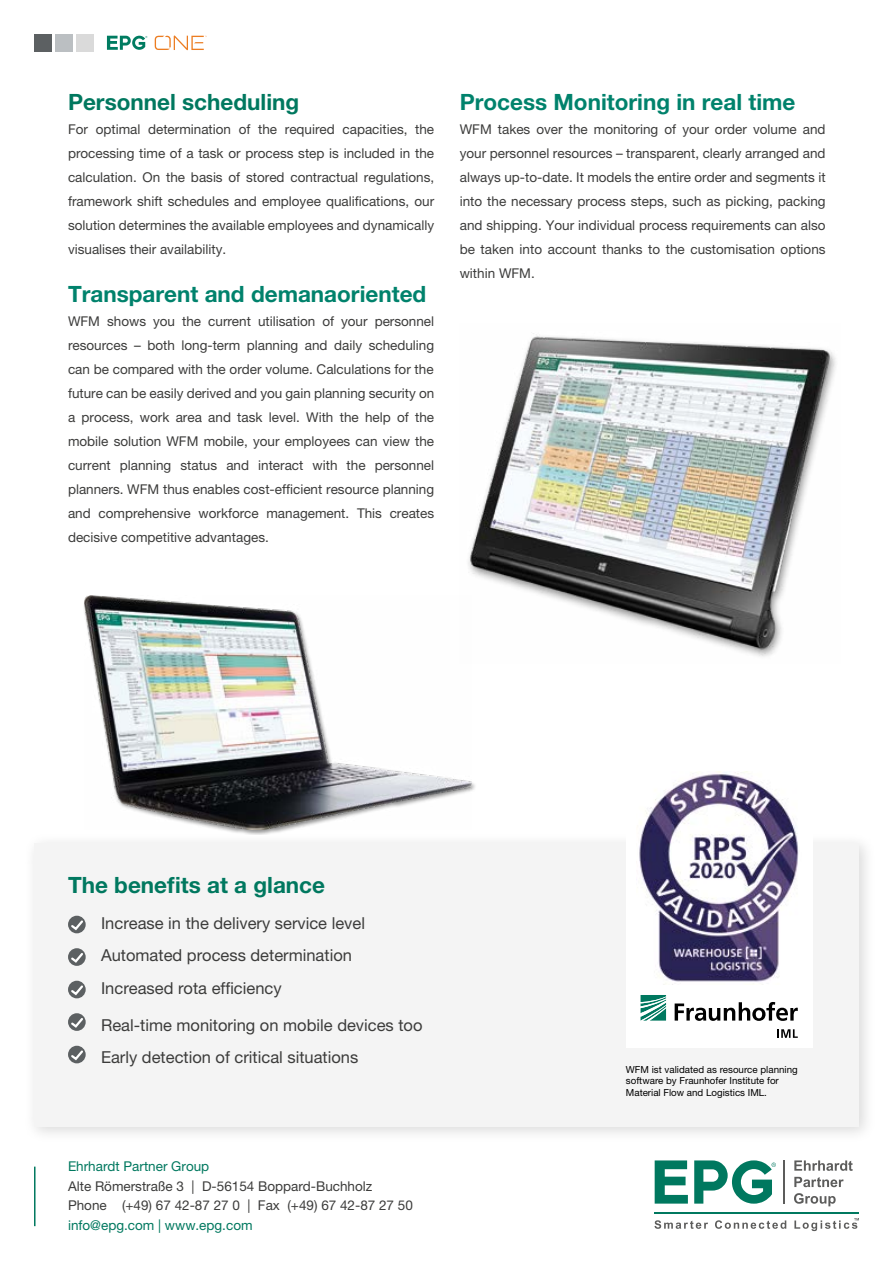
<style>
.page{position:relative;width:893px;height:1263px;background:#fff}
.page>*{position:absolute;margin:0;border:0;box-sizing:border-box;transform-origin:0 0}
.t1{font:700 22.5px "Helvetica Neue LT Pro";color:#00826c}
.t2{font:700 22.5px "Helvetica Neue LT Pro";color:#00785f}
.t3{font:16.5px/32.5px "Helvetica Neue LT Pro";color:#3c3c3b}
.t4{font:13.5px/24px "Helvetica Neue LT Pro";color:#3c3c3b;text-align:justify}
.t5{font:13.5px "Helvetica Neue LT Pro";color:#00785f}
.t6{font:9.75px/11.7px "Helvetica Neue LT Pro";color:#000}
</style>
<div class="page">
<hr style="left:655px;top:1212px;width:204px;height:1px;background:#00785f">
<svg style="left:655px;top:1160px;width:33px;height:43px"></svg>
<svg style="left:794px;top:1160px;width:59px;height:11px"></svg>
<svg style="left:794px;top:1177px;width:50px;height:10px"></svg>
<svg style="left:794px;top:1193px;width:42px;height:13px"></svg>
<svg style="left:654px;top:1220px;width:54px;height:9px"></svg>
<svg style="left:715px;top:1220px;width:71px;height:9px"></svg>
<svg style="left:794px;top:1218px;width:65px;height:13px"></svg>
<svg style="left:694px;top:1160px;width:82px;height:44px"></svg>
<hr style="left:783px;top:1160px;width:2px;height:43px;background:#5c5c5b">
<hr style="left:34px;top:1166px;width:2px;height:60px;background:#00785f">
<div style="left:23px;top:832px;width:853px;height:312px;background:#000;opacity:.15"></div>
<div style="left:34px;top:843px;width:825px;height:284px;background:#f4f4f4"></div>
<div style="left:68px;top:916px;width:18px;height:17px;background:#5c6062;border-radius:50%"></div>
<svg style="left:69px;top:918px;width:16px;height:14px"></svg>
<svg style="left:68px;top:948px;width:18px;height:18px"></svg>
<svg style="left:69px;top:951px;width:16px;height:13px"></svg>
<div style="left:68px;top:981px;width:18px;height:17px;background:#5c6062;border-radius:50%"></div>
<svg style="left:69px;top:983px;width:16px;height:14px"></svg>
<svg style="left:68px;top:1013px;width:18px;height:18px"></svg>
<svg style="left:69px;top:1016px;width:16px;height:13px"></svg>
<div style="left:68px;top:1046px;width:18px;height:17px;background:#5c6062;border-radius:50%"></div>
<svg style="left:69px;top:1048px;width:16px;height:14px"></svg>
<div style="left:83px;top:594px;width:394px;height:241px;background:#000;opacity:.45"></div>
<img style="left:85px;top:596px;width:387px;height:233px">
<img style="left:460px;top:333px;width:376px;height:330px">
<div style="left:626px;top:763px;width:186px;height:285px;background:#fff"></div>
<img style="left:639px;top:772px;width:160px;height:213px">
<svg style="left:641px;top:995px;width:25px;height:25px"></svg>
<svg style="left:675px;top:1002px;width:123px;height:19px"></svg>
<svg style="left:777px;top:1029px;width:21px;height:9px"></svg>
<svg style="left:107px;top:36px;width:40px;height:14px"></svg>
<svg style="left:155px;top:36px;width:52px;height:14px"></svg>
<div style="left:34px;top:34px;width:17px;height:17px;background:#5c6062"></div>
<div style="left:55px;top:34px;width:17px;height:17px;background:#bbbfc2"></div>
<div style="left:76px;top:34px;width:18px;height:17px;background:#dadada"></div>
<h1 class="t2" style="left:68px;top:88px;width:233px">Personnel scheduling</h1>
<p class="t4" style="left:68px;top:117px;width:368px">For optimal determination of the required capacities, the processing time of a task or process step is included in the calculation. On the basis of stored contractual regulations, framework shift schedules and employee qualifications, our solution determines the available employees and dynamically visualises their availability.</p>
<h1 class="t1" style="left:68px;top:280px;width:360px">Transparent and demanaoriented</h1>
<p class="t4" style="left:68px;top:309px;width:368px">WFM shows you the current utilisation of your personnel resources – both long-term planning and daily scheduling can be compared with the order volume. Calculations for the future can be easily derived and you gain planning security on a process, work area and task level. With the help of the mobile solution WFM mobile, your employees can view the current planning status and interact with the personnel planners. WFM thus enables cost-efficient resource planning and comprehensive workforce management. This creates decisive competitive advantages.</p>
<h1 class="t1" style="left:460px;top:88px;width:337px">Process Monitoring in real time</h1>
<p class="t4" style="left:460px;top:117px;width:367px">WFM takes over the monitoring of your order volume and your personnel resources – transparent, clearly arranged and always up-to-date. It models the entire order and segments it into the necessary process steps, such as picking, packing and shipping. Your individual process requirements can also be taken into account thanks to the customisation options within WFM.</p>
<h1 class="t2" style="left:68px;top:871px;width:259px">The benefits at a glance</h1>
<p class="t3" style="left:101px;top:906px;width:265px">Increase in the delivery service level<br>Automated process determination<br>Increased rota efficiency</p>
<p class="t3" style="left:101px;top:1008px;width:323px">Real-time monitoring on mobile devices too<br>Early detection of critical situations</p>
<p class="t5" style="left:68px;top:1158px;width:143px">Ehrhardt Partner Group</p>
<p class="t4" style="left:68px;top:1176px;width:346px;line-height:19.5px">Alte Römerstraße 3 | D-56154 Boppard-Buchholz<br>Phone (+49) 67 42-87 27 0 | Fax (+49) 67 42-87 27 50</p>
<p class="t5" style="left:68px;top:1217px;width:186px">info@epg.com | www.epg.com</p>
<p class="t6" style="left:626px;top:1063px;width:173px">WFM ist validated as resource planning software by Fraunhofer Institute for<br>Material Flow and Logistics IML.</p>
</div>
